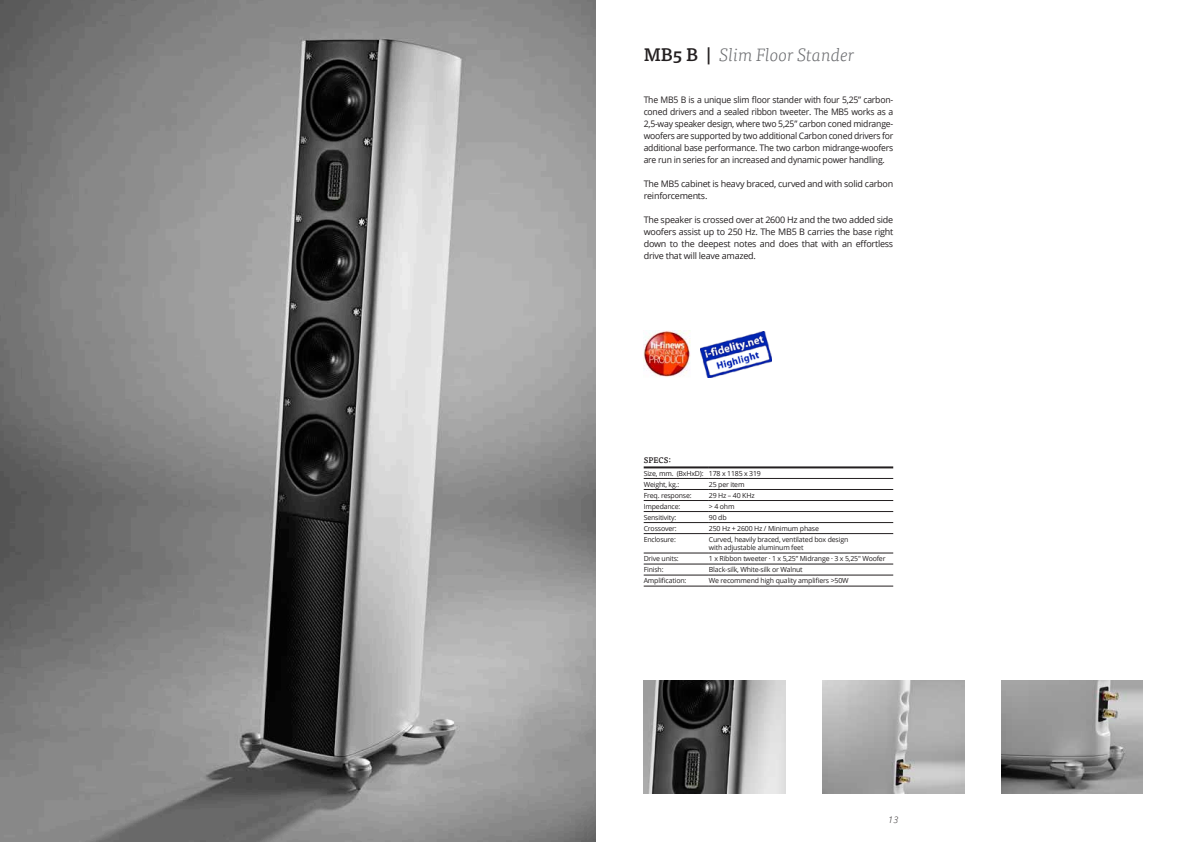
<style>
.page{position:relative;width:1191px;height:842px;background:#fff}
.page>*{position:absolute;margin:0;border:0;box-sizing:border-box;transform-origin:0 0}
.t1{font:italic 300 18px "Tisa Pro";color:#6c6d70}
.t2{font:9px/12px "Open Sans";letter-spacing:-.025em;color:#231f20;text-align:justify;scale:.96 1}
.t3{font:9px/12px "Open Sans";letter-spacing:-.025em;color:#231f20}
.t4{font:italic 300 9px "Open Sans";color:#231f20}
.t5{font:500 8px "Tisa Pro";letter-spacing:.01em;color:#231f20}
.t6{font:7px/11px "Open Sans";letter-spacing:-.025em;color:#231f20}
.s1{font-weight:500;font-style:normal;color:#231f20}
</style>
<div class="page">
<img style="left:643px;top:680px;width:142px;height:114px">
<img style="left:1001px;top:680px;width:141px;height:114px">
<img style="left:822px;top:680px;width:142px;height:114px">
<hr style="left:643px;top:478px;width:66px;height:1px;background:#231f20">
<hr style="left:709px;top:478px;width:184px;height:1px;background:#231f20">
<hr style="left:643px;top:489px;width:66px;height:1px;background:#231f20">
<hr style="left:709px;top:489px;width:184px;height:1px;background:#231f20">
<hr style="left:643px;top:500px;width:66px;height:1px;background:#231f20">
<hr style="left:709px;top:500px;width:184px;height:1px;background:#231f20">
<hr style="left:643px;top:511px;width:66px;height:1px;background:#231f20">
<hr style="left:709px;top:511px;width:184px;height:1px;background:#231f20">
<hr style="left:643px;top:522px;width:66px;height:1px;background:#231f20">
<hr style="left:709px;top:522px;width:184px;height:1px;background:#231f20">
<hr style="left:643px;top:533px;width:66px;height:1px;background:#231f20">
<hr style="left:709px;top:533px;width:184px;height:1px;background:#231f20">
<hr style="left:643px;top:553px;width:66px;height:1px;background:#231f20">
<hr style="left:709px;top:553px;width:184px;height:1px;background:#231f20">
<hr style="left:643px;top:564px;width:66px;height:1px;background:#231f20">
<hr style="left:709px;top:564px;width:184px;height:1px;background:#231f20">
<hr style="left:643px;top:575px;width:66px;height:1px;background:#231f20">
<hr style="left:709px;top:575px;width:184px;height:1px;background:#231f20">
<hr style="left:643px;top:586px;width:66px;height:1px;background:#231f20">
<hr style="left:709px;top:586px;width:184px;height:1px;background:#231f20">
<hr style="left:643px;top:466px;width:66px;height:2px;background:#231f20">
<hr style="left:709px;top:466px;width:184px;height:2px;background:#231f20">
<img style="left:700px;top:331px;width:71px;height:46px">
<img style="left:643px;top:331px;width:47px;height:46px">
<img style="left:0;top:0;width:595px;height:842px">
<h1 class="t1" style="left:643px;top:43px;width:212px"><span class="s1">MB5 B |</span> Slim Floor Stander</h1>
<p class="t2" style="left:643px;top:94px;width:261px">The MB5 B is a unique slim floor stander with four 5,25” carbon&shy;coned drivers and a sealed ribbon tweeter. The MB5 works as a 2,5-way speaker design, where two 5,25” carbon coned midrange&shy;woofers are supported by two additional Carbon coned drivers for additional base performance. The two carbon midrange-woofers are run in series for an increased and dynamic power handling.</p>
<p class="t3" style="left:643px;top:178px;width:251px">The MB5 cabinet is heavy braced, curved and with solid carbon reinforcements.</p>
<p class="t3" style="left:643px;top:214px;width:251px;text-align:justify">The speaker is crossed over at 2600 Hz and the two added side woofers assist up to 250 Hz. The MB5 B carries the base right down to the deepest notes and does that with an effortless drive that will leave amazed.</p>
<p class="t5" style="left:643px;top:454px;width:29px">SPECS:</p>
<p class="t6" style="left:643px;top:467px;width:119px">Size, mm. (BxHxD): 178 x 1185 x 319<br>Weight, kg.:</p>
<p class="t6" style="left:709px;top:478px;width:37px">25 per item</p>
<p class="t6" style="left:643px;top:489px;width:49px">Freq. response:</p>
<p class="t6" style="left:709px;top:489px;width:47px">29 Hz – 40 KHz</p>
<p class="t6" style="left:643px;top:500px;width:38px">Impedance:</p>
<p class="t6" style="left:709px;top:500px;width:27px">&gt; 4 ohm</p>
<p class="t6" style="left:643px;top:511px;width:34px">Sensitivity:</p>
<p class="t6" style="left:709px;top:511px;width:19px">90 db</p>
<p class="t6" style="left:643px;top:522px;width:34px">Crossover:</p>
<p class="t6" style="left:709px;top:522px;width:112px">250 Hz + 2600 Hz / Minimum phase</p>
<p class="t6" style="left:643px;top:533px;width:34px">Enclosure:</p>
<p class="t6" style="left:709px;top:535px;width:141px;line-height:8.4px">Curved, heavily braced, ventilated box design with adjustable aluminum feet</p>
<p class="t6" style="left:643px;top:553px;width:37px">Drive units:</p>
<p class="t6" style="left:709px;top:553px;width:178px">1 x Ribbon tweeter · 1 x 5,25” Midrange · 3 x 5,25″ Woofer</p>
<p class="t6" style="left:643px;top:564px;width:21px">Finish:</p>
<p class="t6" style="left:709px;top:564px;width:95px">Black-silk, White-silk or Walnut</p>
<p class="t6" style="left:643px;top:575px;width:44px">Amplification:</p>
<p class="t6" style="left:709px;top:575px;width:141px">We recommend high quality amplifiers &gt;50W</p>
<p class="t4" style="left:888px;top:814px;width:12px">13</p>
</div>
